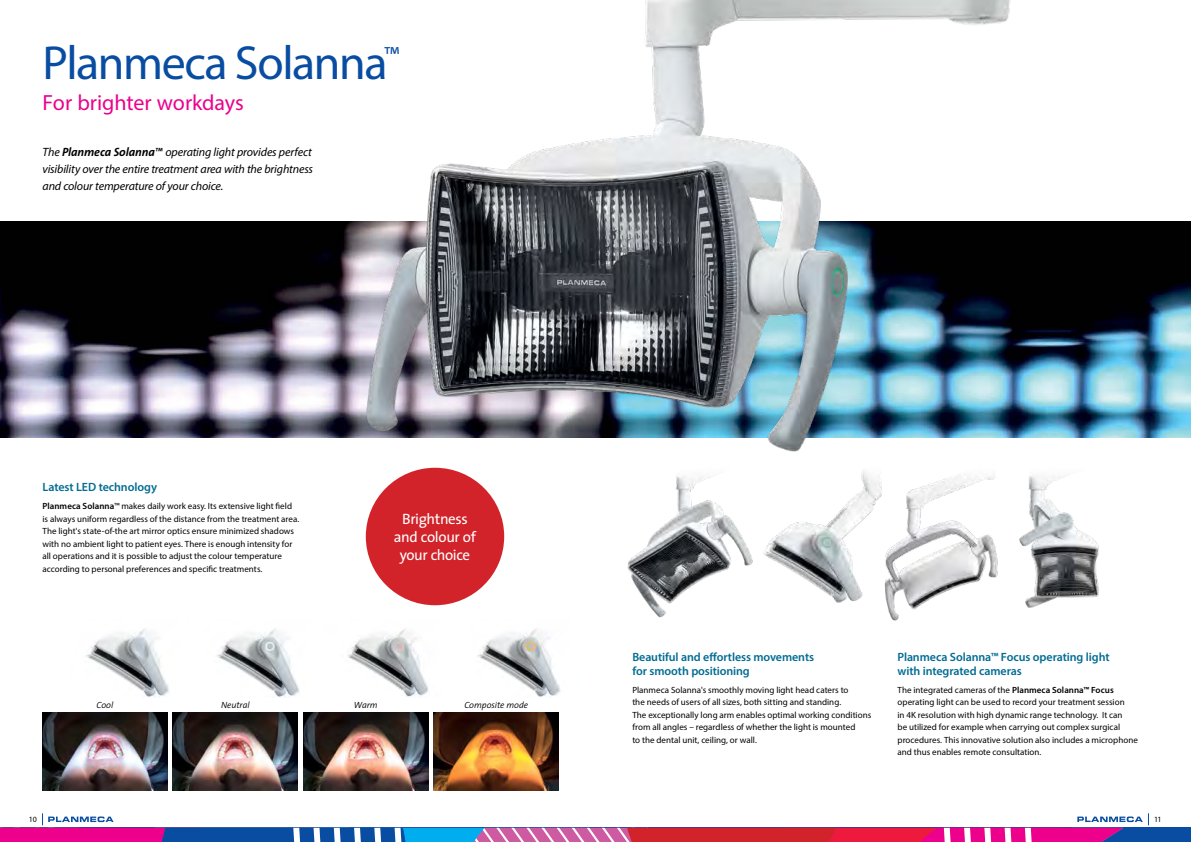
<style>
.page{position:relative;width:1191px;height:842px;background:#fff}
.page>*{position:absolute;margin:0;border:0;box-sizing:border-box;transform-origin:0 0}
.t1{font:48px "Myriad Pro";letter-spacing:-.03em;color:#084da1}
.t2{font:22px "Myriad Pro";letter-spacing:-.005em;color:#ec008c}
.t3{font:15px/18px "The Sans";letter-spacing:-.025em;color:#fff;text-align:center}
.t4{font:italic 12px/17px "Myriad Pro";letter-spacing:-.01em;color:#000;text-align:justify}
.t5{font:600 12px/14px "Myriad Pro";letter-spacing:-.01em;color:#026c93}
.t6{font:9px/12.5px "Myriad Pro";color:#000}
.t7{font:italic 300 9px "The Sans";letter-spacing:-.005em;color:#000}
.t8{font:8px "Myriad Pro";color:#000}
.s1{font-family:"The Sans";font-weight:700}
.s2{font-family:"The Sans"}
.s3{font-weight:600}
</style>
<div class="page">
<img style="left:0;top:222px;width:1191px;height:215px">
<img style="left:247px;top:0;width:820px;height:505px">
<div style="left:0;top:828px;width:1191px;height:14px;background:#084da1"></div>
<img style="left:43px;top:713px;width:124px;height:78px">
<img style="left:173px;top:713px;width:125px;height:78px">
<img style="left:303px;top:713px;width:125px;height:78px">
<img style="left:434px;top:713px;width:124px;height:78px">
<img style="left:86px;top:629px;width:83px;height:68px">
<img style="left:478px;top:629px;width:83px;height:68px">
<img style="left:347px;top:629px;width:82px;height:68px">
<img style="left:217px;top:629px;width:82px;height:68px">
<img style="left:907px;top:468px;width:109px;height:142px">
<img style="left:1016px;top:468px;width:83px;height:140px">
<img style="left:619px;top:468px;width:128px;height:150px">
<img style="left:747px;top:468px;width:160px;height:153px">
<svg style="left:0;top:814px;width:1142px;height:28px"></svg>
<div style="left:366px;top:468px;width:138px;height:137px;background:#d2232a;border-radius:50%"></div>
<h1 class="t1" style="left:43px;top:33px;width:358px">Planmeca Solanna<sup>™</sup></h1>
<h2 class="t2" style="left:43px;top:89px;width:203px">For brighter workdays</h2>
<h3 class="t4" style="left:43px;top:144px;width:272px">The <span class="s1">Planmeca Solanna</span><span class="s2">™</span> operating light provides perfect visibility over the entire treatment area with the brightness and colour temperature of your choice.</h3>
<h3 class="t5" style="left:43px;top:480px;width:116px">Latest LED technology</h3>
<p class="t6" style="left:43px;top:500px;width:258px"><span class="s3">Planmeca Solanna</span>™ makes daily work easy. Its extensive light field is always uniform regardless of the distance from the treatment area.<br>The light's state-of-the art mirror optics ensure minimized shadows with no ambient light to patient eyes. There is enough intensity for all operations and it is possible to adjust the colour temperature according to personal preferences and specific treatments.</p>
<h3 class="t3" style="left:394px;top:509px;width:83px">Brightness and colour of your choice</h3>
<p class="t7" style="left:96px;top:698px;width:18px">Cool</p>
<p class="t7" style="left:221px;top:698px;width:30px">Neutral</p>
<p class="t7" style="left:354px;top:698px;width:25px">Warm</p>
<p class="t7" style="left:464px;top:698px;width:65px">Composite mode</p>
<h3 class="t5" style="left:632px;top:649px;width:183px">Beautiful and effortless movements for smooth positioning</h3>
<p class="t6" style="left:632px;top:683px;width:240px">Planmeca Solanna's smoothly moving light head caters to<br>the needs of users of all sizes, both sitting and standing.<br>The exceptionally long arm enables optimal working conditions from all angles – regardless of whether the light is mounted<br>to the dental unit, ceiling, or wall.</p>
<h3 class="t5" style="left:897px;top:649px;width:213px">Planmeca Solanna™ Focus operating light with integrated cameras</h3>
<p class="t6" style="left:897px;top:683px;width:242px">The integrated cameras of the <span class="s3">Planmeca Solanna™ Focus </span>operating light can be used to record your treatment session<br>in 4K resolution with high dynamic range technology. It can<br>be utilized for example when carrying out complex surgical procedures. This innovative solution also includes a microphone and thus enables remote consultation.</p>
<p class="t8" style="left:29px;top:815px;width:9px">10</p>
<p class="t8" style="left:1154px;top:815px;width:9px">11</p>
</div>
